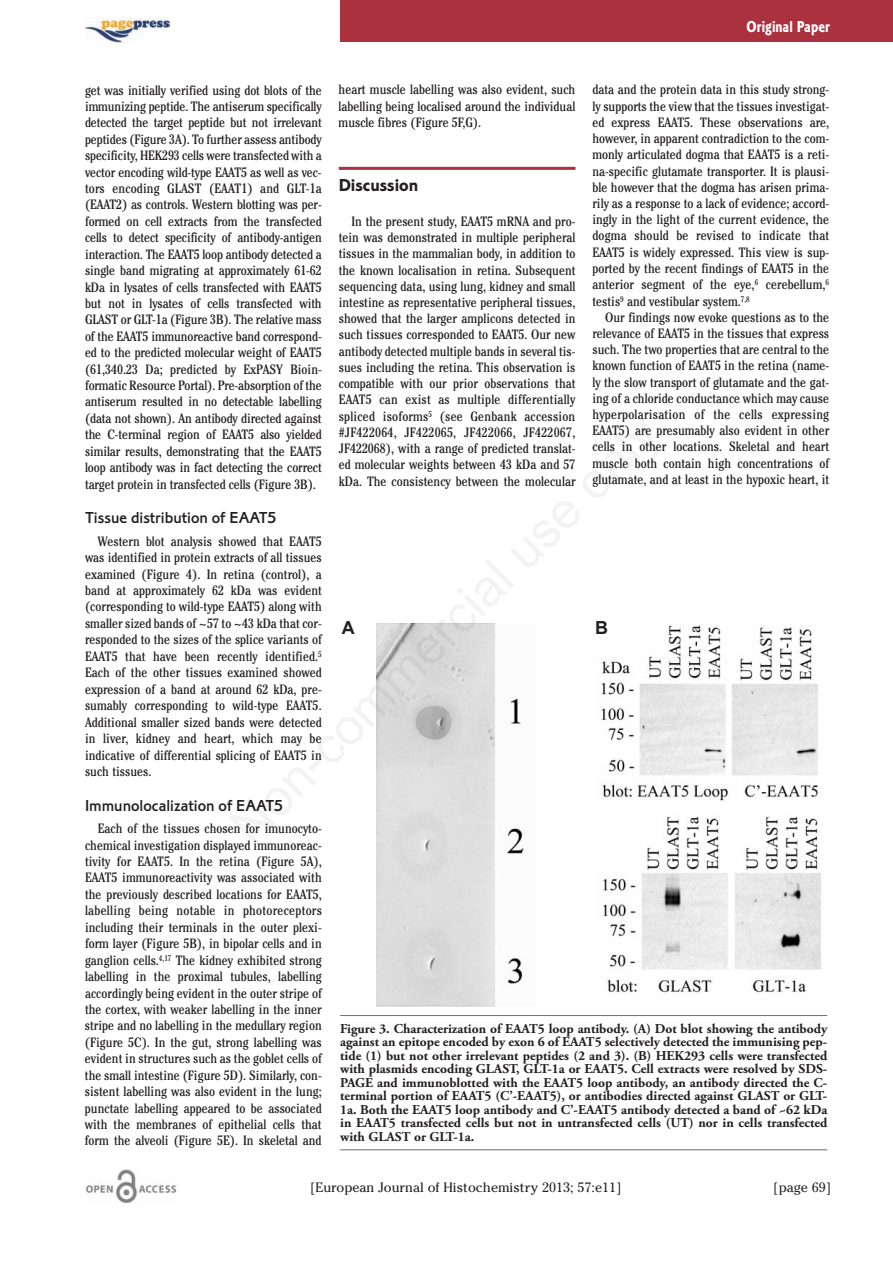
<style>
.page{position:relative;width:893px;height:1263px;background:#fff}
.page>*{position:absolute;margin:0;border:0;box-sizing:border-box;transform-origin:0 0}
.t1{font:18px "Corinthian Bold Plain";color:#231f20}
.t2{font:700 18px "Arial";color:#231f20}
.t3{font:16.5px "Corinthian Medium Plain";color:#231f20}
.t4{font:16.5px "Corinthian Bold Condensed Plain";color:#fff}
.t5{font:condensed 13.5px/16.2px "Cheltenham";color:#231f20;text-align:justify}
.t6{font:700 13.5px/13.5px "Adobe Garamond Pro";color:#231f20;text-align:justify}
.t7{font:13.5px "Cheltenham";color:#231f20}
</style>
<div class="page">
<div style="left:340px;top:0;width:553px;height:42px;background:#aa323f"></div>
<hr style="left:339px;top:167px;width:236px;height:3px;background:#aa323f">
<img style="left:86px;top:1169px;width:91px;height:34px">
<img style="left:85px;top:17px;width:84px;height:26px">
<img style="left:377px;top:623px;width:147px;height:384px">
<img style="left:601px;top:625px;width:220px;height:368px">
<hr style="left:340px;top:1015px;width:487px;height:1px;background:#6c6d70">
<hr style="left:340px;top:1149px;width:487px;height:1px;background:#6c6d70">
<p class="t4" style="left:747px;top:21px;width:85px">Original Paper</p>
<p class="t5" style="left:85px;top:83px;width:238px">get was initially verified using dot blots of the immunizing peptide. The antiserum specifically detected the target peptide but not irrelevant peptides (Figure 3A). To further assess antibody specificity, HEK293 cells were transfected with a vector encoding wild-type EAAT5 as well as vec&shy;tors encoding GLAST (EAAT1) and GLT-1a (EAAT2) as controls. Western blotting was per&shy;formed on cell extracts from the transfected cells to detect specificity of antibody-antigen interaction. The EAAT5 loop antibody detected a single band migrating at approximately 61-62 kDa in lysates of cells transfected with EAAT5 but not in lysates of cells transfected with GLAST or GLT-1a (Figure 3B). The relative mass of the EAAT5 immunoreactive band correspond&shy;ed to the predicted molecular weight of EAAT5 (61,340.23 Da; predicted by ExPASY Bioin - formatic Resource Portal). Pre-absorption of the antiserum resulted in no detectable labelling (data not shown). An antibody directed against the C-terminal region of EAAT5 also yielded similar results, demonstrating that the EAAT5 loop antibody was in fact detecting the correct target protein in transfected cells (Figure 3B).</p>
<p class="t3" style="left:85px;top:512px;width:193px">Tissue distribution of EAAT5</p>
<p class="t5" style="left:85px;top:534px;width:238px;text-indent:13px">Western blot analysis showed that EAAT5 was identified in protein extracts of all tissues examined (Figure 4). In retina (control), a band at approximately 62 kDa was evident (corresponding to wild-type EAAT5) along with smaller sized bands of ~57 to ~43 kDa that cor&shy;responded to the sizes of the splice variants of EAAT5 that have been recently identified.<sup>5<br></sup>Each of the other tissues examined showed expression of a band at around 62 kDa, pre&shy;sumably corresponding to wild-type EAAT5.<br>Additional smaller sized bands were detected in liver, kidney and heart, which may be indicative of differential splicing of EAAT5 in such tissues.</p>
<p class="t3" style="left:85px;top:800px;width:199px">Immunolocalization of EAAT5</p>
<p class="t5" style="left:85px;top:821px;width:239px;text-indent:13px">Each of the tissues chosen for imunocyto&shy;chemical investigation displayed immunoreac&shy;tivity for EAAT5. In the retina (Figure 5A), EAAT5 immunoreactivity was associated with the previously described locations for EAAT5, labelling being notable in photoreceptors including their terminals in the outer plexi&shy;form layer (Figure 5B), in bipolar cells and in ganglion cells.<sup>4,17</sup> The kidney exhibited strong labelling in the proximal tubules, labelling accordingly being evident in the outer stripe of the cortex, with weaker labelling in the inner stripe and no labelling in the medullary region (Figure 5C). In the gut, strong labelling was evident in structures such as the goblet cells of the small intestine (Figure 5D). Similarly, con&shy;sistent labelling was also evident in the lung; punctate labelling appeared to be associated with the membranes of epithelial cells that form the alveoli (Figure 5E). In skeletal and</p>
<p class="t5" style="left:339px;top:83px;width:238px">heart muscle labelling was also evident, such labelling being localised around the individual muscle fibres (Figure 5F,G).</p>
<h1 class="t1" style="left:339px;top:179px;width:81px">Discussion</h1>
<p class="t5" style="left:339px;top:215px;width:238px;text-indent:13px">In the present study, EAAT5 mRNA and pro&shy;tein was demonstrated in multiple peripheral tissues in the mammalian body, in addition to the known localisation in retina. Subsequent sequencing data, using lung, kidney and small intestine as representative peripheral tissues, showed that the larger amplicons detected in such tissues corresponded to EAAT5. Our new antibody detected multiple bands in several tis&shy;sues including the retina. This observation is compatible with our prior observations that EAAT5 can exist as multiple differentially spliced isoforms<sup>5</sup> (see Genbank accession #JF422064, JF422065, JF422066, JF422067, JF422068), with a range of predicted translat&shy;ed molecular weights between 43 kDa and 57 kDa. The consistency between the molecular</p>
<p class="t5" style="left:592px;top:83px;width:238px">data and the protein data in this study strong&shy;ly supports the view that the tissues investigat&shy;ed express EAAT5. These observations are, however, in apparent contradiction to the com&shy;monly articulated dogma that EAAT5 is a reti&shy;na-specific glutamate transporter. It is plausi&shy;ble however that the dogma has arisen prima&shy;rily as a response to a lack of evidence; accord&shy;ingly in the light of the current evidence, the dogma should be revised to indicate that EAAT5 is widely expressed. This view is sup&shy;ported by the recent findings of EAAT5 in the anterior segment of the eye,<sup>6</sup> cerebellum,<sup>6 </sup>testis<sup>9</sup> and vestibular system.<sup>7,8</sup></p>
<p class="t5" style="left:592px;top:310px;width:238px;text-indent:13px">Our findings now evoke questions as to the relevance of EAAT5 in the tissues that express such. The two properties that are central to the known function of EAAT5 in the retina (name&shy;ly the slow transport of glutamate and the gat&shy;ing of a chloride conductance which may cause hyperpolarisation of the cells expressing EAAT5) are presumably also evident in other cells in other locations. Skeletal and heart muscle both contain high concentrations of glutamate, and at least in the hypoxic heart, it</p>
<h1 class="t2" style="left:342px;top:618px;width:14px">A</h1>
<h1 class="t2" style="left:595px;top:618px;width:14px">B</h1>
<p class="t6" style="left:340px;top:1023px;width:489px">Figure 3. Characterization of EAAT5 loop antibody. (A) Dot blot showing the antibody against an epitope encoded by exon 6 of EAAT5 selectively detected the immunising pep&shy;tide (1) but not other irrelevant peptides (2 and 3). (B) HEK293 cells were transfected with plasmids encoding GLAST, GLT-1a or EAAT5. Cell extracts were resolved by SDS-PAGE and immunoblotted with the EAAT5 loop antibody, an antibody directed the C&shy;terminal portion of EAAT5 (C’-EAAT5), or antibodies directed against GLAST or GLT-1a. Both the EAAT5 loop antibody and C’-EAAT5 antibody detected a band of ~62 kDa in EAAT5 transfected cells but not in untransfected cells (UT) nor in cells transfected with GLAST or GLT-1a.</p>
<p class="t7" style="left:310px;top:1179px;width:313px">[European Journal of Histochemistry 2013; 57:e11]</p>
<p class="t7" style="left:773px;top:1179px;width:59px">[page 69]</p>
</div>
